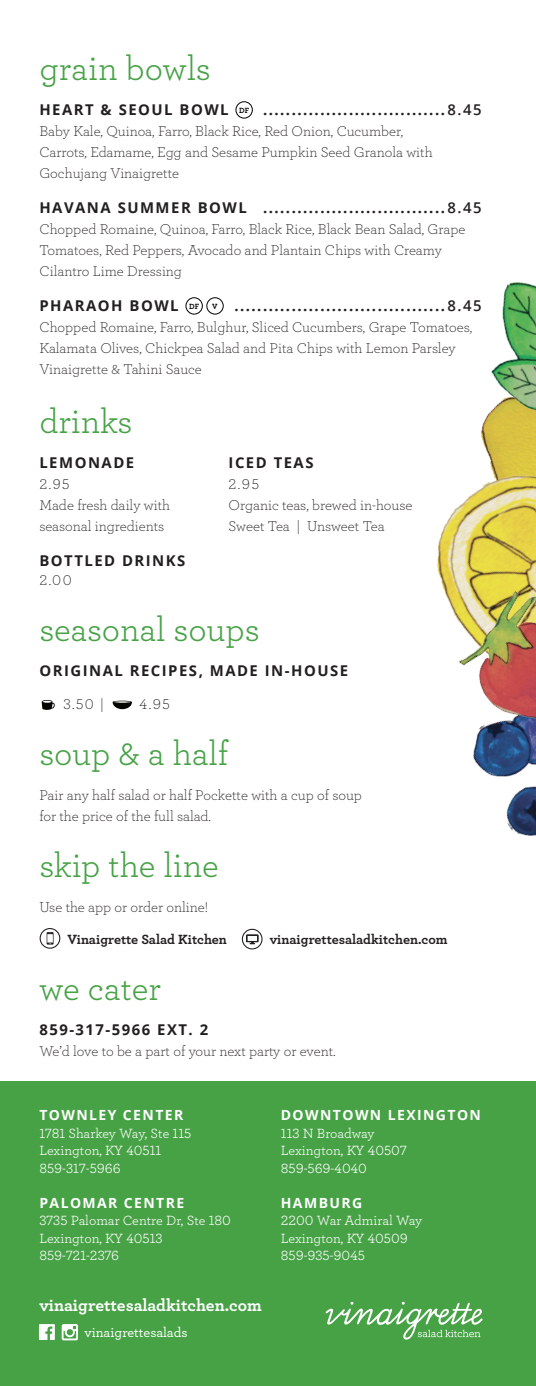
<style>
.page{position:relative;width:536px;height:1386px;background:#fff}
.page>*{position:absolute;margin:0;border:0;box-sizing:border-box;transform-origin:0 0}
.t1{font:35px "Archer";letter-spacing:-.005em;color:#47a246}
.t2{font:700 17.5px "Archer";color:#fff}
.t3{font:300 14.88px/21px "Archer";color:#231f20}
.t4{font:700 14.88px/19.2px "Open Sans";letter-spacing:.1em;color:#231f20}
.t5{font:14px "Archer";color:#fff}
.t6{font:700 14px "Open Sans";letter-spacing:.1em;color:#fff}
.t7{font:700 14px "Archer";color:#231f20}
.t8{font:500 14px "Archer";color:#fff}
.t9{font:700 7.88px "Archer";color:#000}
.s1{font-weight:600}
.s2{font-family:"Archer";font-weight:300}
</style>
<div class="page">
<div style="left:0;top:1082px;width:536px;height:304px;background:#47a246"></div>
<img style="left:480px;top:420px;width:56px;height:38px">
<img style="left:473px;top:727px;width:63px;height:109px">
<img style="left:485px;top:282px;width:51px;height:147px">
<img style="left:437px;top:458px;width:99px;height:146px">
<img style="left:450px;top:584px;width:86px;height:143px">
<svg style="left:39px;top:1324px;width:16px;height:16px"></svg>
<svg style="left:62px;top:1324px;width:16px;height:16px"></svg>
<svg style="left:325px;top:1302px;width:157px;height:38px"></svg>
<div style="left:235px;top:101px;width:18px;height:18px;border:1px solid #000;border-radius:50%"></div>
<div style="left:185px;top:297px;width:18px;height:18px;border:1px solid #000;border-radius:50%"></div>
<div style="left:206px;top:297px;width:17px;height:18px;border:1px solid #000;border-radius:50%"></div>
<svg style="left:42px;top:700px;width:13px;height:10px"></svg>
<svg style="left:113px;top:701px;width:19px;height:8px"></svg>
<div style="left:40px;top:928px;width:20px;height:21px;border:1px solid #231f20;border-radius:50%"></div>
<svg style="left:47px;top:932px;width:7px;height:13px"></svg>
<div style="left:242px;top:929px;width:20px;height:20px;border:1px solid #231f20;border-radius:50%"></div>
<svg style="left:246px;top:934px;width:12px;height:10px"></svg>
<p class="t1" style="left:39px;top:44px;width:173px">grain bowls</p>
<p class="t4" style="left:39px;top:100px;width:191px">HEART &amp; SEOUL BOWL</p>
<p class="t9" style="left:239px;top:104px;width:12px">DF</p>
<p class="t4" style="left:263px;top:100px;width:220px">................................<span class="s1">8.45</span></p>
<p class="t3" style="left:39px;top:120px;width:394px">Baby Kale, Quinoa, Farro, Black Rice, Red Onion, Cucumber,<br>Carrots, Edamame, Egg and Sesame Pumpkin Seed Granola with<br>Gochujang Vinaigrette</p>
<p class="t4" style="left:39px;top:198px;width:443px">HAVANA SUMMER BOWL ................................<span class="s1">8.45</span></p>
<p class="t3" style="left:39px;top:218px;width:427px">Chopped Romaine, Quinoa, Farro, Black Rice, Black Bean Salad, Grape<br>Tomatoes, Red Peppers, Avocado and Plantain Chips with Creamy<br>Cilantro Lime Dressing</p>
<p class="t4" style="left:39px;top:296px;width:141px">PHARAOH BOWL</p>
<p class="t9" style="left:189px;top:300px;width:12px">DF</p>
<p class="t9" style="left:212px;top:300px;width:7px">V</p>
<p class="t4" style="left:234px;top:296px;width:248px">.....................................<span class="s1">8.45</span></p>
<p class="t3" style="left:39px;top:316px;width:434px">Chopped Romaine, Farro, Bulghur, Sliced Cucumbers, Grape Tomatoes,<br>Kalamata Olives, Chickpea Salad and Pita Chips with Lemon Parsley<br>Vinaigrette &amp; Tahini Sauce</p>
<p class="t1" style="left:39px;top:397px;width:95px">drinks</p>
<p class="t4" style="left:39px;top:452px;width:96px">LEMONADE</p>
<p class="t4" style="left:228px;top:452px;width:86px">ICED TEAS</p>
<p class="t3" style="left:39px;top:473px;width:32px">2.95</p>
<p class="t3" style="left:228px;top:473px;width:32px">2.95</p>
<p class="t3" style="left:39px;top:494px;width:132px">Made fresh daily with</p>
<p class="t3" style="left:228px;top:494px;width:185px">Organic teas, brewed in-house</p>
<p class="t3" style="left:39px;top:515px;width:126px">seasonal ingredients</p>
<p class="t3" style="left:228px;top:515px;width:158px">Sweet Tea | Unsweet Tea</p>
<p class="t4" style="left:39px;top:550px;width:147px">BOTTLED DRINKS<br><span class="s2">2.00</span></p>
<p class="t1" style="left:39px;top:605px;width:222px">seasonal soups</p>
<p class="t4" style="left:39px;top:661px;width:310px">ORIGINAL RECIPES, MADE IN-HOUSE</p>
<p class="t3" style="left:63px;top:693px;width:42px">3.50 |</p>
<p class="t3" style="left:139px;top:693px;width:32px">4.95</p>
<p class="t1" style="left:39px;top:729px;width:191px">soup &amp; a half</p>
<p class="t3" style="left:39px;top:784px;width:324px">Pair any half salad or half Pockette with a cup of soup for the price of the full salad.</p>
<p class="t1" style="left:39px;top:841px;width:181px">skip the line</p>
<p class="t3" style="left:39px;top:896px;width:170px">Use the app or order online!</p>
<p class="t7" style="left:67px;top:928px;width:161px">Vinaigrette Salad Kitchen</p>
<p class="t7" style="left:270px;top:928px;width:179px">vinaigrettesaladkitchen.com</p>
<p class="t1" style="left:39px;top:964px;width:123px">we cater</p>
<p class="t4" style="left:39px;top:1019px;width:170px">859-317-5966 EXT. 2</p>
<p class="t3" style="left:39px;top:1040px;width:298px">We’d love to be a part of your next party or event.</p>
<p class="t6" style="left:39px;top:1105px;width:145px">TOWNLEY CENTER</p>
<p class="t5" style="left:39px;top:1123px;width:153px">1781 Sharkey Way, Ste 115</p>
<p class="t5" style="left:39px;top:1141px;width:123px">Lexington, KY 40511</p>
<p class="t5" style="left:39px;top:1158px;width:83px">859-317-5966</p>
<p class="t6" style="left:39px;top:1193px;width:146px">PALOMAR CENTRE</p>
<p class="t5" style="left:39px;top:1211px;width:193px">3735 Palomar Centre Dr, Ste 180</p>
<p class="t5" style="left:39px;top:1228px;width:125px">Lexington, KY 40513</p>
<p class="t5" style="left:39px;top:1246px;width:81px">859-721-2376</p>
<p class="t2" style="left:39px;top:1292px;width:224px">vinaigrettesaladkitchen.com</p>
<p class="t8" style="left:84px;top:1322px;width:104px">vinaigrettesalads</p>
<p class="t6" style="left:281px;top:1105px;width:201px">DOWNTOWN LEXINGTON</p>
<p class="t5" style="left:281px;top:1123px;width:95px">113 N Broadway</p>
<p class="t5" style="left:281px;top:1141px;width:127px">Lexington, KY 40507</p>
<p class="t5" style="left:281px;top:1158px;width:88px">859-569-4040</p>
<p class="t6" style="left:281px;top:1193px;width:83px">HAMBURG</p>
<p class="t5" style="left:281px;top:1211px;width:143px">2200 War Admiral Way</p>
<p class="t5" style="left:281px;top:1228px;width:128px">Lexington, KY 40509</p>
<p class="t5" style="left:281px;top:1246px;width:86px">859-935-9045</p>
</div>
